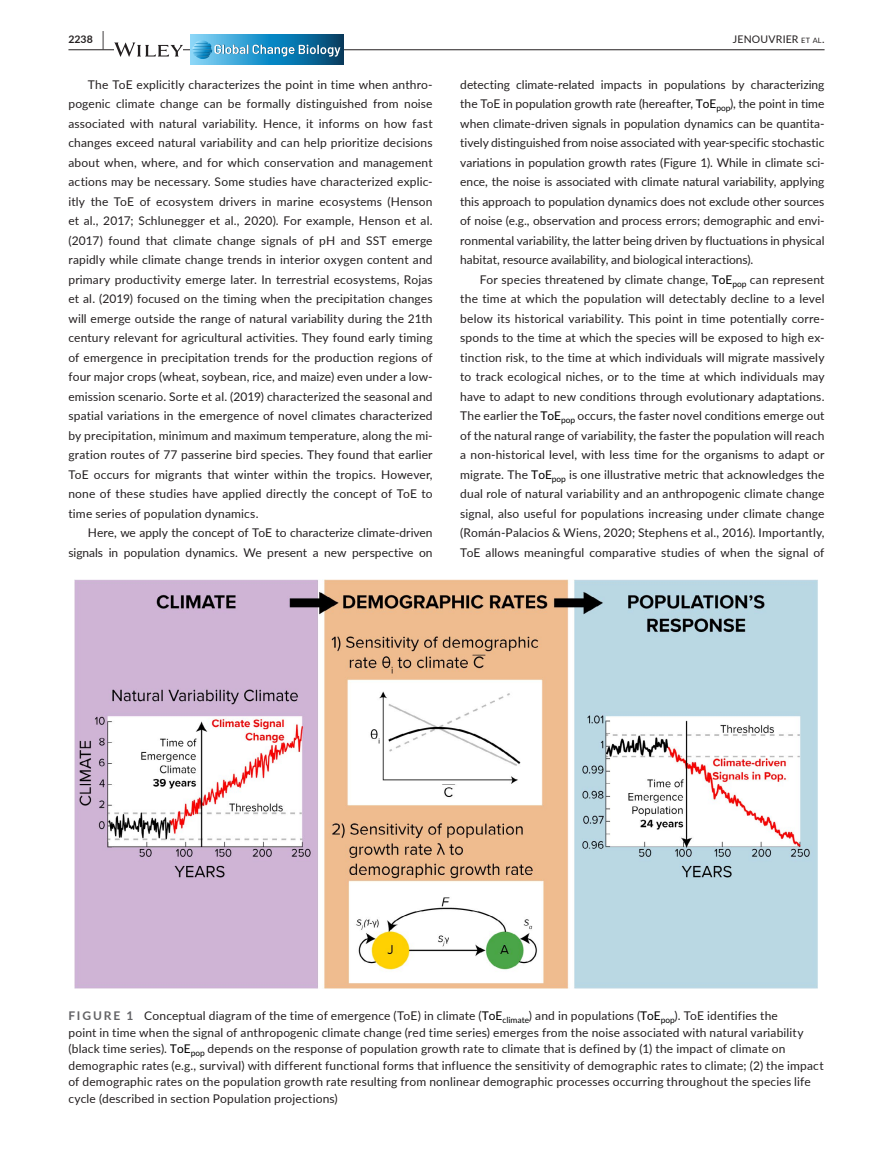
<style>
.page{position:relative;width:893px;height:1174px;background:#fff}
.page>*{position:absolute;margin:0;border:0;box-sizing:border-box;transform-origin:0 0}
.t1{font:12px/19.5px "Lato";letter-spacing:.015em;color:#231f20;text-align:justify}
.t2{font:10.5px "Lato";letter-spacing:.02em;color:#231f20}
.t3{font:700 10.5px "Lato";color:#231f20}
.s1{font-size:19.5px}
.s2{font-size:7.35px}
.s3{color:#000}
.s4{font-weight:700;color:#636366}
</style>
<div class="page">
<hr style="left:68px;top:49px;width:756px;height:1px;background:#231f20">
<svg style="left:114px;top:42px;width:69px;height:15px"></svg>
<svg style="left:191px;top:64px;width:153px;height:1px"></svg>
<svg style="left:191px;top:35px;width:153px;height:29px"></svg>
<svg style="left:192px;top:40px;width:149px;height:19px"></svg>
<img style="left:74px;top:579px;width:744px;height:409px">
<p class="t3" style="left:68px;top:31px;width:37px">2238 <span class="s1">|</span></p>
<p class="t2" style="left:733px;top:31px;width:93px">JENOUVRIER <span class="s2">et al</span>.</p>
<p class="t1" style="left:68px;top:74px;width:366px;text-indent:20px">The ToE explicitly characterizes the point in time when anthro&shy;pogenic climate change can be formally distinguished from noise associated with natural variability. Hence, it informs on how fast changes exceed natural variability and can help prioritize decisions about when, where, and for which conservation and management actions may be necessary. Some studies have characterized explic&shy;itly the ToE of ecosystem drivers in marine ecosystems (Henson et al., 2017; Schlunegger et al., 2020). For example, Henson et al. (2017) found that climate change signals of pH and SST emerge rapidly while climate change trends in interior oxygen content and primary productivity emerge later. In terrestrial ecosystems, Rojas et al. (2019) focused on the timing when the precipitation changes will emerge outside the range of natural variability during the 21th century relevant for agricultural activities. They found early timing of emergence in precipitation trends for the production regions of four major crops (wheat, soybean, rice, and maize) even under a low&shy;emission scenario. Sorte et al. (2019) characterized the seasonal and spatial variations in the emergence of novel climates characterized by precipitation, minimum and maximum temperature, along the mi&shy;gration routes of 77 passerine bird species. They found that earlier ToE occurs for migrants that winter within the tropics. However, none of these studies have applied directly the concept of ToE to time series of population dynamics.</p>
<p class="t1" style="left:68px;top:522px;width:366px;text-align:right">Here, we apply the concept of ToE to characterize climate-driven signals in population dynamics. We present a new perspective on</p>
<p class="t1" style="left:460px;top:74px;width:366px">detecting climate-related impacts in populations by characterizing the ToE in population growth rate (hereafter, <span class="s3">ToE</span><sub>pop</sub>), the point in time when climate-driven signals in population dynamics can be quantita&shy;tively distinguished from noise associated with year-specific stochastic variations in population growth rates (Figure 1). While in climate sci&shy;ence, the noise is associated with climate natural variability, applying this approach to population dynamics does not exclude other sources of noise (e.g., observation and process errors; demographic and envi&shy;ronmental variability, the latter being driven by fluctuations in physical habitat, resource availability, and biological interactions).</p>
<p class="t1" style="left:460px;top:269px;width:366px;text-indent:19px">For species threatened by climate change, <span class="s3">ToE</span><sub>pop</sub> can represent the time at which the population will detectably decline to a level below its historical variability. This point in time potentially corre&shy;sponds to the time at which the species will be exposed to high ex&shy;tinction risk, to the time at which individuals will migrate massively to track ecological niches, or to the time at which individuals may have to adapt to new conditions through evolutionary adaptations.<br>The earlier the <span class="s3">ToE</span><sub>pop</sub> occurs, the faster novel conditions emerge out of the natural range of variability, the faster the population will reach a non-historical level, with less time for the organisms to adapt or migrate. The <span class="s3">ToE</span><sub>pop</sub> is one illustrative metric that acknowledges the dual role of natural variability and an anthropogenic climate change signal, also useful for populations increasing under climate change (Romá n-Palacios &amp; Wiens, 2020; Stephens et al., 2016). Importantly, ToE allows meaningful comparative studies of when the signal of</p>
<p class="t1" style="left:68px;top:1007px;width:757px;line-height:16.5px;text-align:left"><span class="s4">FIGURE 1</span> Conceptual diagram of the time of emergence (ToE) in climate (<span class="s3">ToE</span><sub>climate</sub>) and in populations (<span class="s3">ToE</span><sub>pop</sub>). ToE identifies the<br>point in time when the signal of anthropogenic climate change (red time series) emerges from the noise associated with natural variability (black time series). <span class="s3">ToE</span><sub>pop</sub> depends on the response of population growth rate to climate that is defined by (1) the impact of climate on demographic rates (e.g., survival) with different functional forms that influence the sensitivity of demographic rates to climate; (2) the impact of demographic rates on the population growth rate resulting from nonlinear demographic processes occurring throughout the species life cycle (described in section Population projections)</p>
</div>
